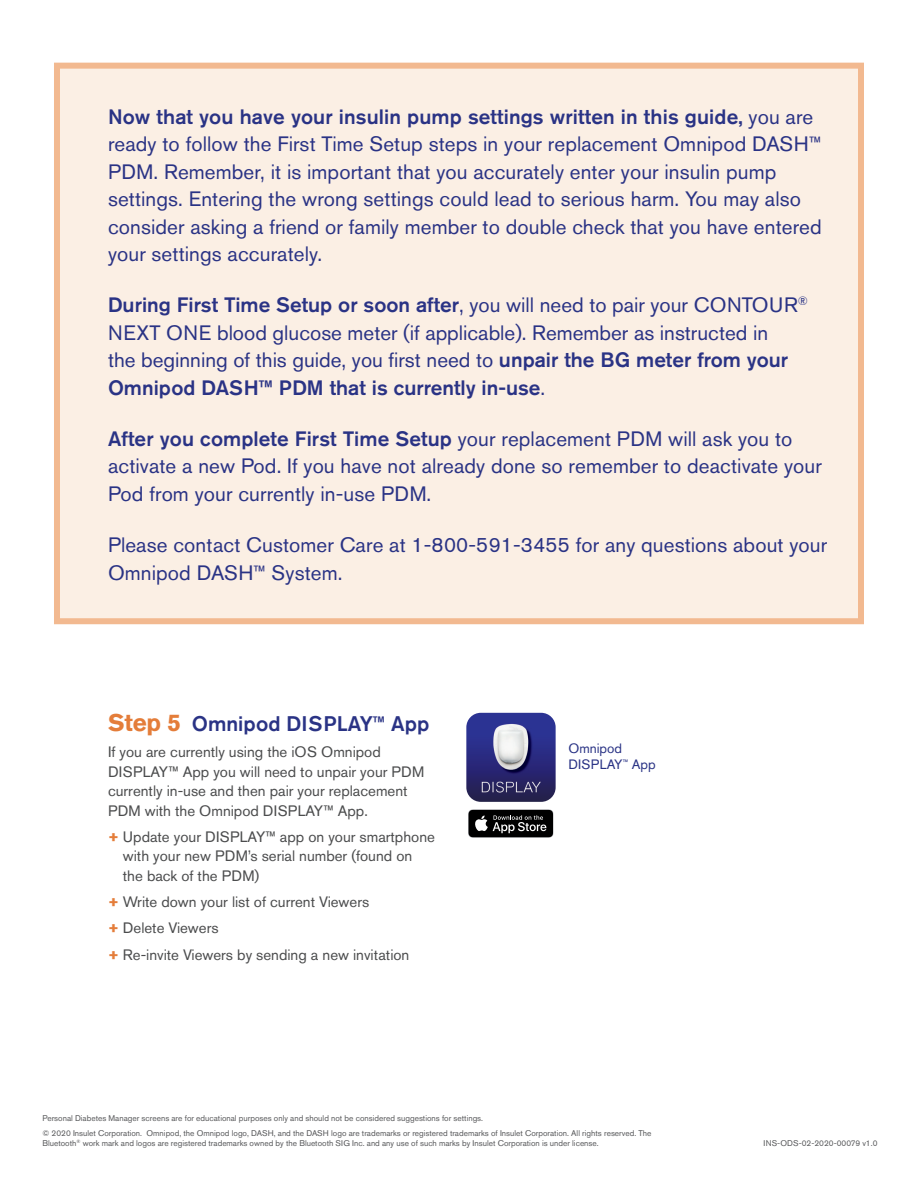
<style>
.page{position:relative;width:918px;height:1188px;background:#fff}
.page>*{position:absolute;margin:0;border:0;box-sizing:border-box;transform-origin:0 0}
.t1{font:500 21px "Akzidenz Grotesk Pro";color:#2a3385}
.t2{font:20.7px/27.6px "Akzidenz Grotesk Pro";letter-spacing:.005em;color:#2a3385}
.t3{font:15px/19.5px "Akzidenz Grotesk Pro";color:#4b4c4d}
.t4{font:13.5px/16.2px "Akzidenz Grotesk Pro";color:#2a3385}
.t5{font:8.25px/14.7px "Akzidenz Grotesk Pro";color:#57585a}
.s1{font-weight:500}
.s2{font-size:17.55px}
.s3{font-weight:700;font-size:24px;color:#e47d3a}
.s4{font-size:17.85px}
.s5{font-weight:700;color:#e47d3a}
</style>
<div class="page">
<div style="left:54px;top:63px;width:810px;height:561px;background:#fbefe4;border:6px solid #f2b990"></div>
<img style="left:466px;top:713px;width:90px;height:89px">
<svg style="left:468px;top:809px;width:86px;height:29px;background:#363637"></svg>
<p class="t2" style="left:108px;top:102px;width:715px"><span class="s1">Now that you have your insulin pump settings written in this guide,</span> you are ready to follow the First Time Setup steps in your replacement Omnipod DASH<span class="s2">™ </span>PDM. Remember, it is important that you accurately enter your insulin pump settings. Entering the wrong settings could lead to serious harm. You may also consider asking a friend or family member to double check that you have entered your settings accurately.</p>
<p class="t2" style="left:108px;top:291px;width:702px"><span class="s1">During First Time Setup or soon after</span>, you will need to pair your CONTOUR<sup>® </sup>NEXT ONE blood glucose meter (if applicable). Remember as instructed in<br>the beginning of this guide, you first need to <span class="s1">unpair the BG meter from your Omnipod DASH™ PDM that is currently in-use</span>.</p>
<p class="t2" style="left:108px;top:425px;width:715px"><span class="s1">After you complete First Time Setup</span> your replacement PDM will ask you to activate a new Pod. If you have not already done so remember to deactivate your<br>Pod from your currently in-use PDM.</p>
<p class="t2" style="left:108px;top:531px;width:721px">Please contact Customer Care at 1-800-591-3455 for any questions about your<br>Omnipod DASH<span class="s2">™</span> System.</p>
<p class="t1" style="left:108px;top:710px;width:323px"><span class="s3">Step 5</span> Omnipod DISPLAY<span class="s4">™</span> App</p>
<p class="t3" style="left:108px;top:742px;width:318px">If you are currently using the iOS Omnipod DISPLAY™ App you will need to unpair your PDM currently in-use and then pair your replacement PDM with the Omnipod DISPLAY™ App.</p>
<p class="t3" style="left:123px;top:827px;width:314px;text-indent:-15px"><span class="s5">+</span> Update your DISPLAY™ app on your smartphone with your new PDM’s serial number (found on the back of the PDM)</p>
<p class="t3" style="left:108px;top:889px;width:303px;line-height:26.2px"><span class="s5">+</span> Write down your list of current Viewers<br><span class="s5">+</span> Delete Viewers<br><span class="s5">+</span> Re-invite Viewers by sending a new invitation</p>
<p class="t4" style="left:568px;top:740px;width:89px">Omnipod<br>DISPLAY<sup>™</sup> App</p>
<p class="t5" style="left:42px;top:1111px;width:610px">Personal Diabetes Manager screens are for educational purposes only and should not be considered suggestions for settings.<br>© 2020 Insulet Corporation. Omnipod, the Omnipod logo, DASH, and the DASH logo are trademarks or registered trademarks of Insulet Corporation. All rights reserved. The</p>
<p class="t5" style="left:42px;top:1135px;width:558px">Bluetooth<sup>®</sup> work mark and logos are registered trademarks owned by the Bluetooth SIG Inc. and any use of such marks by Insulet Corporation is under license.</p>
<p class="t5" style="left:764px;top:1135px;width:115px">INS-ODS-02-2020-00079 v1.0</p>
</div>
